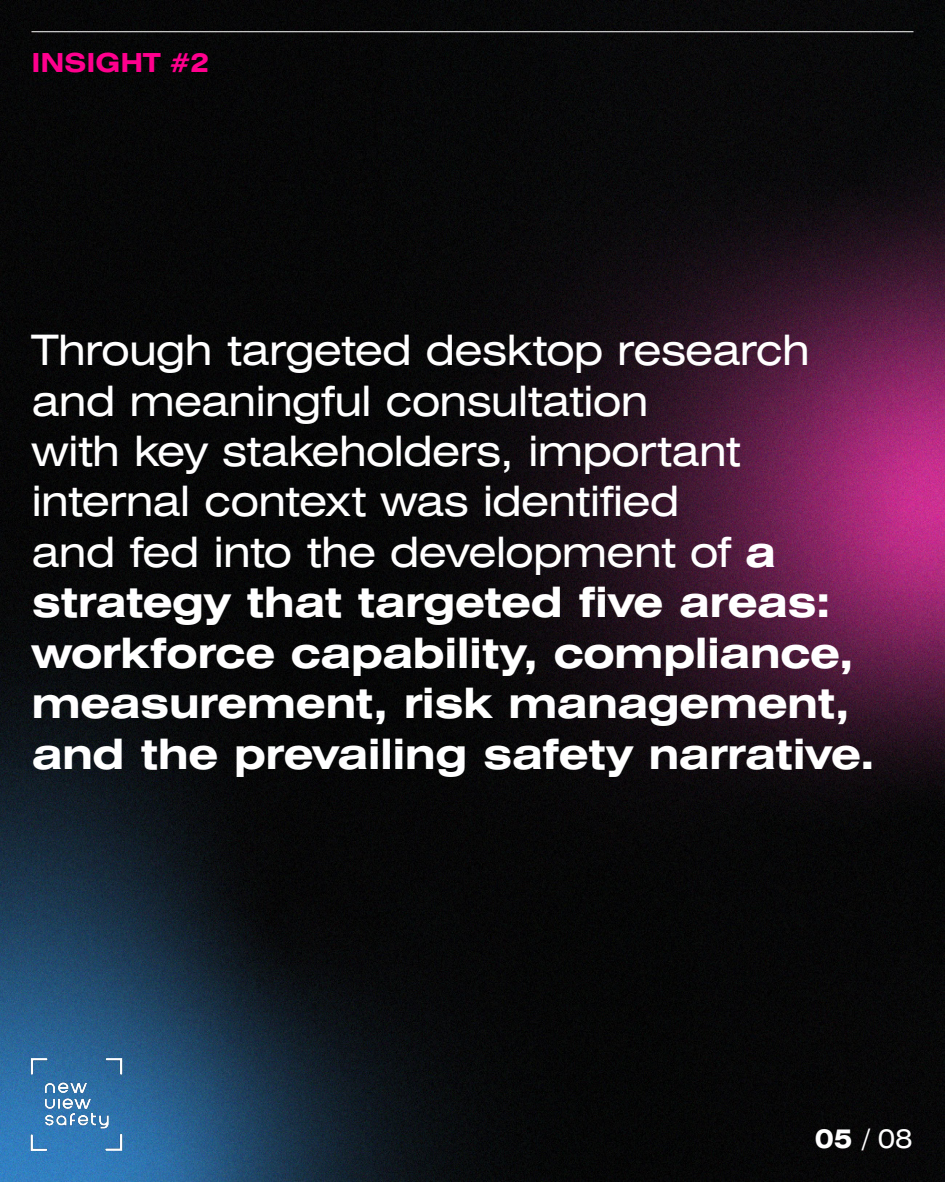
<style>
.page{position:relative;width:945px;height:1182px;background:#fff}
.page>*{position:absolute;margin:0;border:0;box-sizing:border-box;transform-origin:0 0}
.t1{font:expanded 42px/50.4px "Swiss 721 BT";letter-spacing:-.015em;color:#fff}
.t2{font:700 expanded 26.25px "Swiss 721 BT";letter-spacing:-.005em;color:#ff008e}
.t3{font:expanded 26.25px "Swiss 721 BT";color:#fff}
.s1{font-weight:700}
</style>
<div class="page">
<img style="left:0;top:0;width:945px;height:1181px">
<hr style="left:32px;top:32px;width:882px;height:1px;background:#fff">
<img style="left:30px;top:1053px;width:94px;height:99px">
<p class="t2" style="left:32px;top:47px;width:179px">INSIGHT #2</p>
<p class="t1" style="left:32px;top:325px;width:845px">Through targeted desktop research and meaningful consultation<br>with key stakeholders, important internal context was identified<br>and fed into the development of <span class="s1">a strategy that targeted five areas: workforce capability, compliance, measurement, risk management, and the prevailing safety narrative.</span></p>
<p class="t3" style="left:815px;top:1122px;width:99px"><span class="s1">05</span> / 08</p>
</div>
